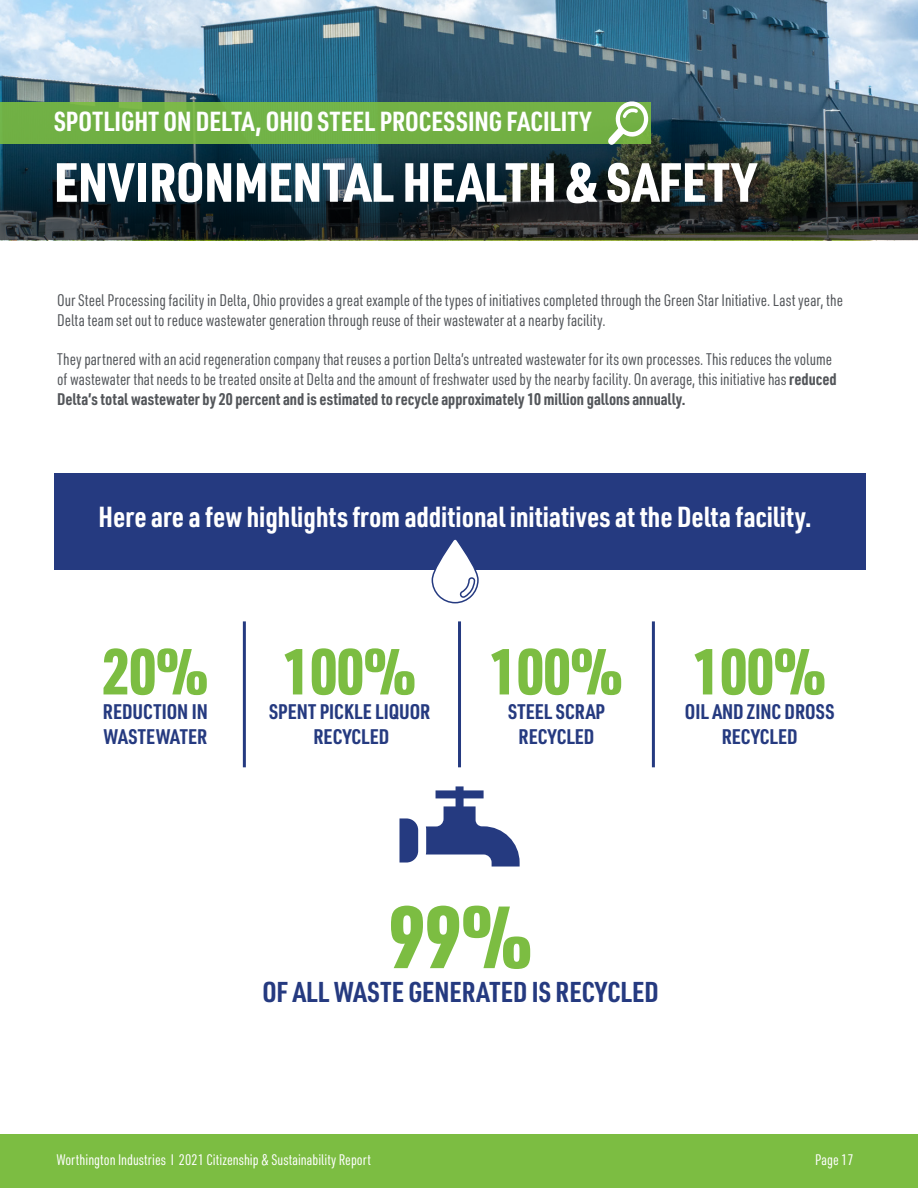
<style>
.page{position:relative;width:918px;height:1188px;background:#fff}
.page>*{position:absolute;margin:0;border:0;box-sizing:border-box;transform-origin:0 0}
.t1{font:900 86.25px "URWDIN Cond";color:#7cbd42}
.t2{font:900 63.6px "URWDIN Cond";color:#7cbd42}
.t3{font:900 54px "URWDIN Cond";color:#fff}
.t4{font:700 28.5px "URWDIN Cond";color:#fff}
.t5{font:700 28.2px "URWDIN Cond";color:#253a80}
.t6{font:700 27px "URWDIN Cond";color:#fff}
.t7{font:700 20.7px/24.9px "URWDIN Cond";color:#253a80;text-align:center}
.t8{font:16.5px/19.8px "URWDIN Cond";color:#53565a}
.t9{font:15px "URWDIN Cond";color:#fff}
.s1{font-weight:700}
</style>
<div class="page">
<svg style="left:426px;top:786px;width:94px;height:81px"></svg>
<svg style="left:399px;top:818px;width:19px;height:45px"></svg>
<div style="left:54px;top:473px;width:811px;height:96px;background:#253a80"></div>
<hr style="left:458px;top:621px;width:3px;height:146px;background:#253a80">
<hr style="left:652px;top:621px;width:3px;height:146px;background:#253a80">
<hr style="left:243px;top:621px;width:3px;height:146px;background:#253a80">
<svg style="left:431px;top:539px;width:48px;height:65px"></svg>
<img style="left:0;top:0;width:918px;height:47px">
<svg style="left:0;top:47px;width:918px;height:193px;background:#314c59"></svg>
<div style="left:0;top:102px;width:651px;height:41px;background:#72b044"></div>
<svg style="left:608px;top:100px;width:42px;height:45px"></svg>
<div style="left:0;top:1134px;width:918px;height:54px;background:#7cbd42"></div>
<h3 class="t6" style="left:54px;top:103px;width:539px">SPOTLIGHT ON DELTA, OHIO STEEL PROCESSING FACILITY</h3>
<h3 class="t3" style="left:54px;top:145px;width:703px">ENVIRONMENTAL HEALTH &amp; SAFETY</h3>
<p class="t8" style="left:57px;top:289px;width:787px">Our Steel Processing facility in Delta, Ohio provides a great example of the types of initiatives completed through the Green Star Initiative. Last year, the<br>Delta team set out to reduce wastewater generation through reuse of their wastewater at a nearby facility.</p>
<p class="t8" style="left:57px;top:349px;width:781px">They partnered with an acid regeneration company that reuses a portion Delta’s untreated wastewater for its own processes. This reduces the volume of wastewater that needs to be treated onsite at Delta and the amount of freshwater used by the nearby facility. On average, this initiative has <span class="s1">reduced<br>Delta’s total wastewater by 20 percent and is estimated to recycle approximately 10 million gallons annually.</span></p>
<h3 class="t4" style="left:99px;top:497px;width:715px">Here are a few highlights from additional initiatives at the Delta facility.</h3>
<h2 class="t2" style="left:103px;top:628px;width:107px">20%</h2>
<p class="t7" style="left:103px;top:699px;width:106px;text-align:left">REDUCTION IN<br>WASTEWATER</p>
<h2 class="t2" style="left:284px;top:628px;width:134px">100%</h2>
<p class="t7" style="left:313px;top:724px;width:77px">RECYCLED</p>
<p class="t7" style="left:269px;top:699px;width:163px">SPENT PICKLE LIQUOR</p>
<h2 class="t2" style="left:490px;top:628px;width:134px">100%</h2>
<p class="t7" style="left:508px;top:699px;width:98px">STEEL SCRAP<br>RECYCLED</p>
<p class="t7" style="left:685px;top:699px;width:151px">OIL AND ZINC DROSS</p>
<h2 class="t2" style="left:694px;top:628px;width:134px">100%</h2>
<p class="t7" style="left:722px;top:724px;width:77px">RECYCLED</p>
<h1 class="t1" style="left:389px;top:878px;width:145px">99%</h1>
<h3 class="t5" style="left:262px;top:973px;width:398px">OF ALL WASTE GENERATED IS RECYCLED</h3>
<p class="t9" style="left:56px;top:1150px;width:316px">Worthington Industries I 2021 Citizenship &amp; Sustainability Report</p>
<p class="t9" style="left:815px;top:1150px;width:40px">Page 17</p>
</div>
